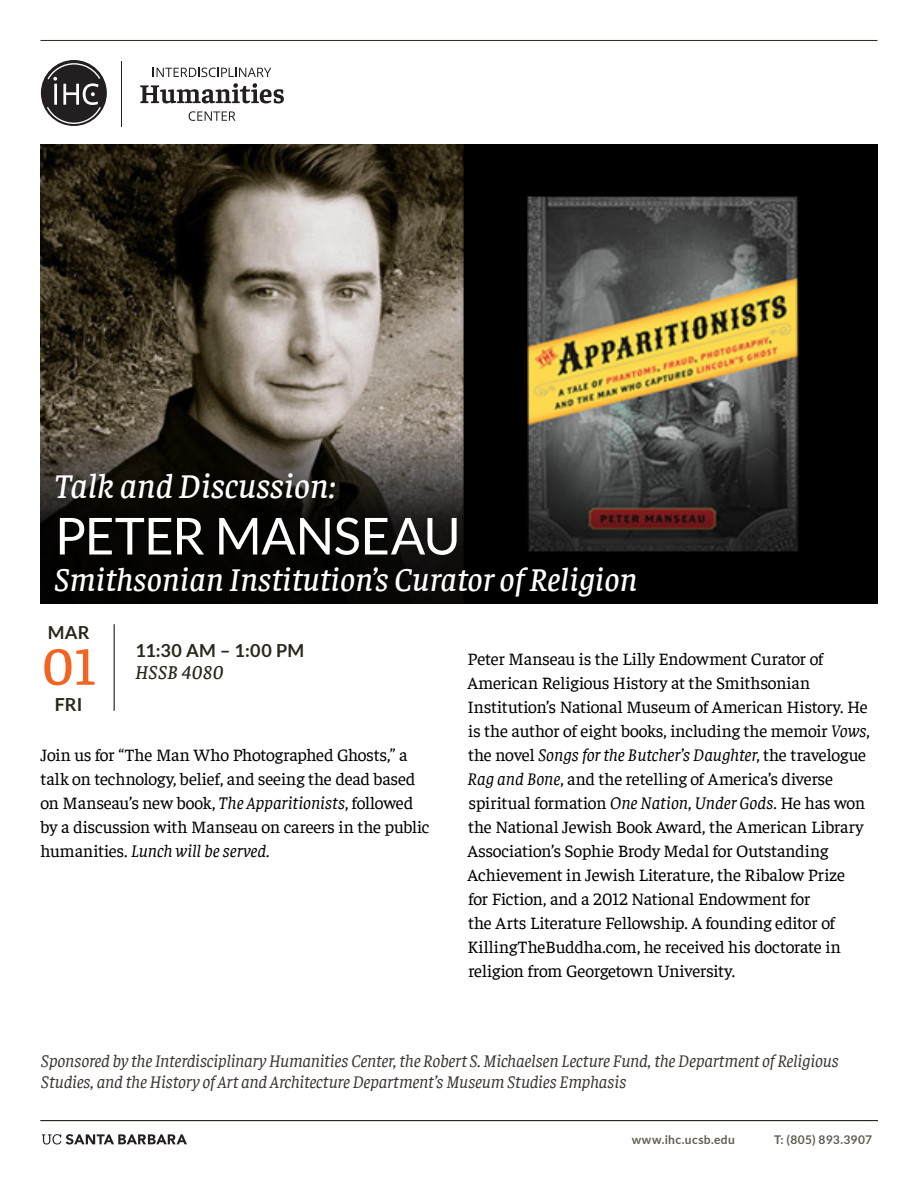
<style>
.page{position:relative;width:918px;height:1188px;background:#fff}
.page>*{position:absolute;margin:0;border:0;box-sizing:border-box;transform-origin:0 0}
.t1{font:500 54px "Faustina";color:#f36421}
.t2{font:51px "Lato";letter-spacing:-.01em;color:#fff}
.t3{font:italic 500 34.5px "Faustina";color:#fff}
.t4{font:italic 500 33px "Faustina";color:#fff}
.t5{font:italic 500 19.5px "Faustina";letter-spacing:.025em;color:#29281b}
.t6{font:700 18px "Lato";letter-spacing:.015em;color:#29281b}
.t7{font:17.7px/24px "Faustina";letter-spacing:-.01em;color:#000}
.t8{font:italic 17.7px/21px "Faustina";letter-spacing:-.015em;color:#3b3532}
.t9{font:700 12px "Lato";letter-spacing:.03em;color:#615c52}
.s1{font-style:italic}
</style>
<div class="page">
<img style="left:41px;top:144px;width:836px;height:460px">
<hr style="left:40px;top:40px;width:838px;height:1px;background:#29281b">
<hr style="left:114px;top:624px;width:1px;height:87px;background:#000">
<hr style="left:121px;top:61px;width:1px;height:66px;background:#231f20">
<svg style="left:140px;top:83px;width:144px;height:21px"></svg>
<svg style="left:189px;top:111px;width:47px;height:10px"></svg>
<svg style="left:153px;top:68px;width:118px;height:9px"></svg>
<svg style="left:41px;top:60px;width:66px;height:66px"></svg>
<hr style="left:40px;top:1120px;width:838px;height:1px;background:#29281b">
<svg style="left:42px;top:1134px;width:145px;height:11px"></svg>
<p class="t3" style="left:55px;top:463px;width:283px">Talk and Discussion:</p>
<p class="t2" style="left:55px;top:508px;width:407px">PETER MANSEAU</p>
<p class="t4" style="left:55px;top:557px;width:584px">Smithsonian Institution’s Curator of Religion</p>
<p class="t6" style="left:48px;top:622px;width:43px">MAR</p>
<p class="t1" style="left:42px;top:630px;width:55px">01</p>
<p class="t6" style="left:55px;top:694px;width:29px">FRI</p>
<p class="t6" style="left:136px;top:640px;width:170px">11:30 AM – 1:00 PM</p>
<p class="t5" style="left:136px;top:659px;width:89px">HSSB 4080</p>
<p class="t7" style="left:40px;top:741px;width:391px">Join us for “The Man Who Photographed Ghosts,” a talk on technology, belief, and seeing the dead based on Manseau’s new book, <span class="s1">The Apparitionists</span>, followed by a discussion with Manseau on careers in the public humanities. <span class="s1">Lunch will be served.</span></p>
<p class="t7" style="left:467px;top:645px;width:404px">Peter Manseau is the Lilly Endowment Curator of American Religious History at the Smithsonian Institution’s National Museum of American History. He is the author of eight books, including the memoir <span class="s1">Vows</span>, the novel <span class="s1">Songs for the Butcher’s Daughter</span>, the travelogue <span class="s1">Rag and Bone</span>, and the retelling of America’s diverse spiritual formation <span class="s1">One Nation, Under Gods</span>. He has won the National Jewish Book Award, the American Library Association’s Sophie Brody Medal for Outstanding Achievement in Jewish Literature, the Ribalow Prize<br>for Fiction, and a 2012 National Endowment for<br>the Arts Literature Fellowship. A founding editor of KillingTheBuddha.com, he received his doctorate in religion from Georgetown University.</p>
<p class="t8" style="left:41px;top:1049px;width:799px">Sponsored by the Interdisciplinary Humanities Center, the Robert S. Michaelsen Lecture Fund, the Department of Religious<br>Studies, and the History of Art and Architecture Department’s Museum Studies Emphasis</p>
<p class="t9" style="left:632px;top:1133px;width:105px">www.ihc.ucsb.edu</p>
<p class="t9" style="left:774px;top:1133px;width:99px">T: (805) 893.3907</p>
</div>
